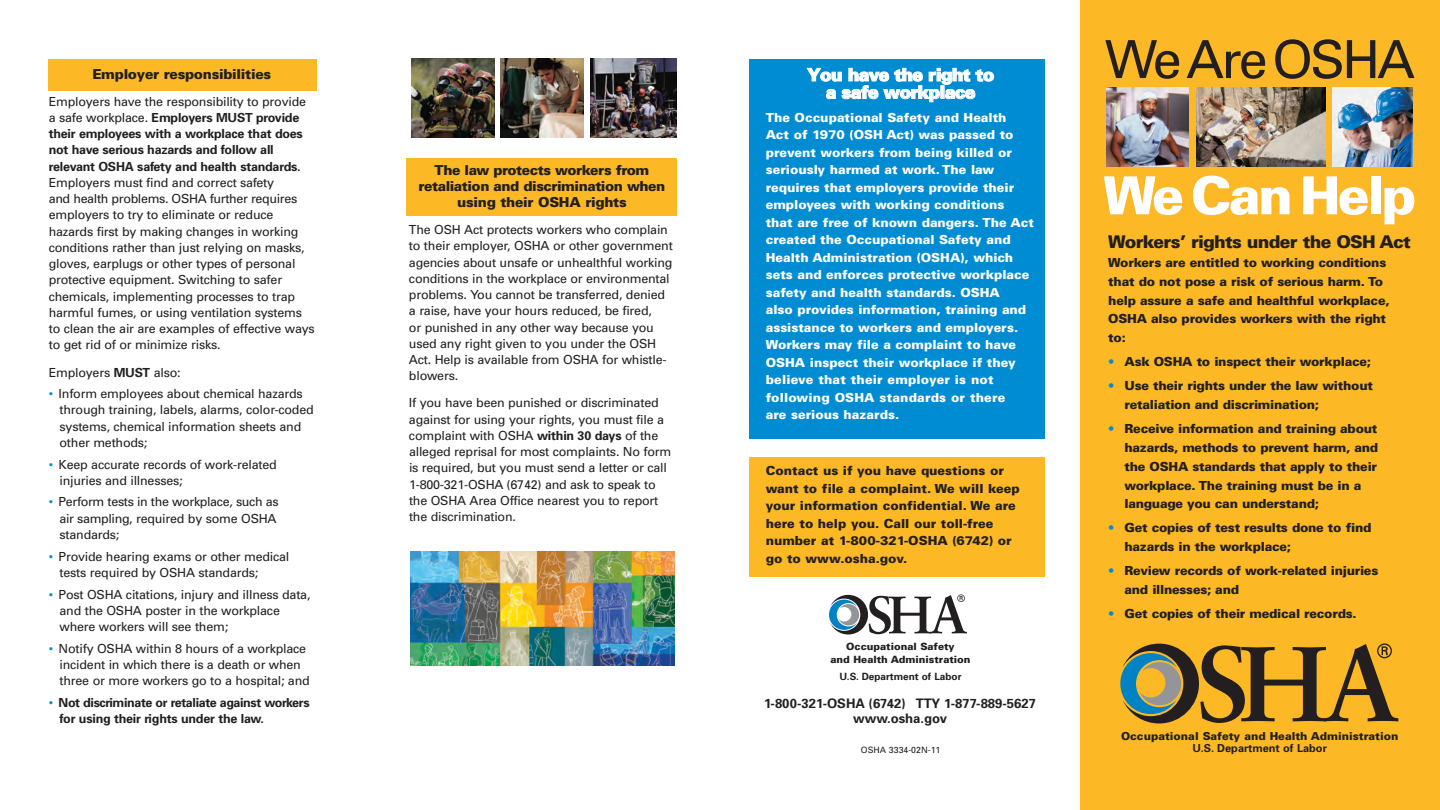
<style>
.page{position:relative;width:1440px;height:810px;background:#fff}
.page>*{position:absolute;margin:0;border:0;box-sizing:border-box;transform-origin:0 0}
.t1{font:52.5px "Univers";letter-spacing:-.055em;color:#231f20}
.t2{font:900 52.5px "Univers";letter-spacing:-.055em;color:#fff}
.t3{font:900 17.5px/17.5px "Univers";letter-spacing:-.04em;color:#fff;text-align:center}
.t4{font:900 17.5px "Univers";letter-spacing:-.04em;color:#231f20}
.t5{font:900 13.75px/16.2px "Univers";letter-spacing:-.035em;color:#231f20;text-align:center}
.t6{font:700 13.12px/15px "Univers";color:#231f20;text-align:center}
.t7{font:12.5px/16.2px "Univers";letter-spacing:-.015em;color:#231f20}
.t8{font:900 12.5px/17.5px "Univers";color:#fff}
.t9{font:900 12.5px/18.8px "Univers";letter-spacing:-.02em;color:#231f20}
.t10{font:700 12.5px/16.2px "Univers";letter-spacing:-.015em;color:#231f20}
.t11{font:900 12.5px/17.5px "Univers";color:#231f20}
.t12{font:900 11px "Univers";color:#231f20}
.t13{font:700 11px "Univers";color:#231f20}
.t14{font:900 10px/12.5px "Univers";color:#231f20;text-align:center}
.t15{font:700 10px "Univers";color:#231f20}
.t16{font:8.75px "Univers";color:#231f20}
.s1{font-weight:400}
.s2{font-weight:700}
.s3{color:#008cd2}
.s4{font-weight:400;color:#008cd2}
</style>
<div class="page">
<div style="left:749px;top:457px;width:295px;height:120px;background:#fcb825"></div>
<div style="left:48px;top:59px;width:269px;height:32px;background:#fcb825"></div>
<div style="left:406px;top:159px;width:271px;height:57px;background:#fcb825"></div>
<div style="left:750px;top:59px;width:295px;height:380px;background:#008cd2"></div>
<svg style="left:829px;top:594px;width:138px;height:41px"></svg>
<div style="left:1080px;top:0;width:360px;height:810px;background:#fcb825"></div>
<svg style="left:1120px;top:643px;width:278px;height:80px"></svg>
<img style="left:411px;top:552px;width:264px;height:113px">
<img style="left:1333px;top:88px;width:79px;height:79px">
<img style="left:1196px;top:88px;width:130px;height:79px">
<img style="left:1106px;top:88px;width:83px;height:79px">
<img style="left:591px;top:59px;width:86px;height:79px">
<img style="left:412px;top:59px;width:82px;height:79px">
<img style="left:501px;top:59px;width:82px;height:79px">
<p class="t5" style="left:92px;top:67px;width:180px">Employer responsibilities</p>
<p class="t10" style="left:49px;top:94px;width:259px"><span class="s1">Employers have the responsibility to provide a safe workplace.</span> Employers MUST provide their employees with a workplace that does not have serious hazards and follow all relevant OSHA safety and health standards.</p>
<p class="t7" style="left:49px;top:176px;width:268px">Employers must find and correct safety<br>and health problems. OSHA further requires employers to try to eliminate or reduce hazards first by making changes in working conditions rather than just relying on masks, gloves, earplugs or other types of personal protective equipment. Switching to safer chemicals, implementing processes to trap harmful fumes, or using ventilation systems to clean the air are examples of effective ways to get rid of or minimize risks.</p>
<p class="t7" style="left:49px;top:365px;width:133px">Employers <span class="s2">MUST</span> also:</p>
<p class="t7" style="left:60px;top:387px;width:256px;text-indent:-11px"><span class="s3">•</span> Inform employees about chemical hazards through training, labels, alarms, color-coded systems, chemical information sheets and other methods;</p>
<p class="t7" style="left:60px;top:457px;width:219px;text-indent:-11px"><span class="s3">•</span> Keep accurate records of work-related injuries and illnesses;</p>
<p class="t7" style="left:60px;top:495px;width:221px;text-indent:-11px"><span class="s3">•</span> Perform tests in the workplace, such as air sampling, required by some OSHA standards;</p>
<p class="t7" style="left:60px;top:549px;width:231px;text-indent:-11px"><span class="s3">•</span> Provide hearing exams or other medical tests required by OSHA standards;</p>
<p class="t7" style="left:60px;top:587px;width:252px;text-indent:-11px"><span class="s3">•</span> Post OSHA citations, injury and illness data, and the OSHA poster in the workplace where workers will see them;</p>
<p class="t7" style="left:60px;top:641px;width:252px;text-indent:-11px"><span class="s3">•</span> Notify OSHA within 8 hours of a workplace incident in which there is a death or when three or more workers go to a hospital; and</p>
<p class="t10" style="left:60px;top:695px;width:252px;text-indent:-11px"><span class="s4">•</span> Not discriminate or retaliate against workers for using their rights under the law.</p>
<p class="t5" style="left:419px;top:163px;width:248px">The law protects workers from retaliation and discrimination when using their OSHA rights</p>
<p class="t7" style="left:409px;top:223px;width:265px">The OSH Act protects workers who complain to their employer, OSHA or other government agencies about unsafe or unhealthful working conditions in the workplace or environmental problems. You cannot be transferred, denied a raise, have your hours reduced, be fired,<br>or punished in any other way because you used any right given to you under the OSH Act. Help is available from OSHA for whistle&shy;blowers.</p>
<p class="t7" style="left:409px;top:396px;width:264px">If you have been punished or discriminated against for using your rights, you must file a complaint with OSHA <span class="s2">within 30 days</span> of the alleged reprisal for most complaints. No form is required, but you must send a letter or call 1-800-321-OSHA (6742) and ask to speak to the OSHA Area Office nearest you to report the discrimination.</p>
<h2 class="t3" style="left:807px;top:68px;width:189px">You have the right to a safe workplace</h2>
<p class="t8" style="left:766px;top:110px;width:270px">The Occupational Safety and Health<br>Act of 1970 (OSH Act) was passed to prevent workers from being killed or seriously harmed at work. The law requires that employers provide their employees with working conditions that are free of known dangers. The Act created the Occupational Safety and Health Administration (OSHA), which sets and enforces protective workplace safety and health standards. OSHA<br>also provides information, training and assistance to workers and employers.<br>Workers may file a complaint to have OSHA inspect their workplace if they believe that their employer is not following OSHA standards or there<br>are serious hazards.</p>
<p class="t11" style="left:766px;top:463px;width:256px">Contact us if you have questions or want to file a complaint. We will keep your information confidential. We are here to help you. Call our toll-free number at 1-800-321-OSHA (6742) or go to www.osha.gov.</p>
<p class="t14" style="left:830px;top:641px;width:142px">Occupational Safety<br>and Health Administration</p>
<p class="t15" style="left:839px;top:673px;width:124px">U.S. Department of Labor</p>
<p class="t6" style="left:764px;top:697px;width:274px">1-800-321-OSHA (6742) TTY 1-877-889-5627 www.osha.gov</p>
<p class="t16" style="left:861px;top:746px;width:81px">OSHA 3334-02N-11</p>
<h1 class="t1" style="left:1105px;top:40px;width:312px">WeAreOSHA</h1>
<h1 class="t2" style="left:1103px;top:176px;width:315px">We Can Help</h1>
<h2 class="t4" style="left:1108px;top:236px;width:304px">Workers’ rights under the OSH Act</h2>
<p class="t9" style="left:1108px;top:254px;width:283px">Workers are entitled to working conditions that do not pose a risk of serious harm. To help assure a safe and healthful workplace, OSHA also provides workers with the right to:</p>
<p class="t9" style="left:1108px;top:354px;width:264px"><span class="s3">•</span> Ask OSHA to inspect their workplace;</p>
<p class="t9" style="left:1125px;top:378px;width:250px;text-indent:-16px"><span class="s3">•</span> Use their rights under the law without retaliation and discrimination;</p>
<p class="t9" style="left:1125px;top:421px;width:255px;text-indent:-16px"><span class="s3">•</span> Receive information and training about hazards, methods to prevent harm, and the OSHA standards that apply to their workplace. The training must be in a language you can understand;</p>
<p class="t9" style="left:1125px;top:520px;width:249px;text-indent:-16px"><span class="s3">•</span> Get copies of test results done to find hazards in the workplace;</p>
<p class="t9" style="left:1125px;top:563px;width:255px;text-indent:-16px"><span class="s3">•</span> Review records of work-related injuries and illnesses; and</p>
<p class="t9" style="left:1108px;top:606px;width:250px"><span class="s3">•</span> Get copies of their medical records.</p>
<p class="t12" style="left:1121px;top:732px;width:279px">Occupational Safety and Health Administration</p>
<p class="t13" style="left:1193px;top:744px;width:136px">U.S. Department of Labor</p>
</div>
